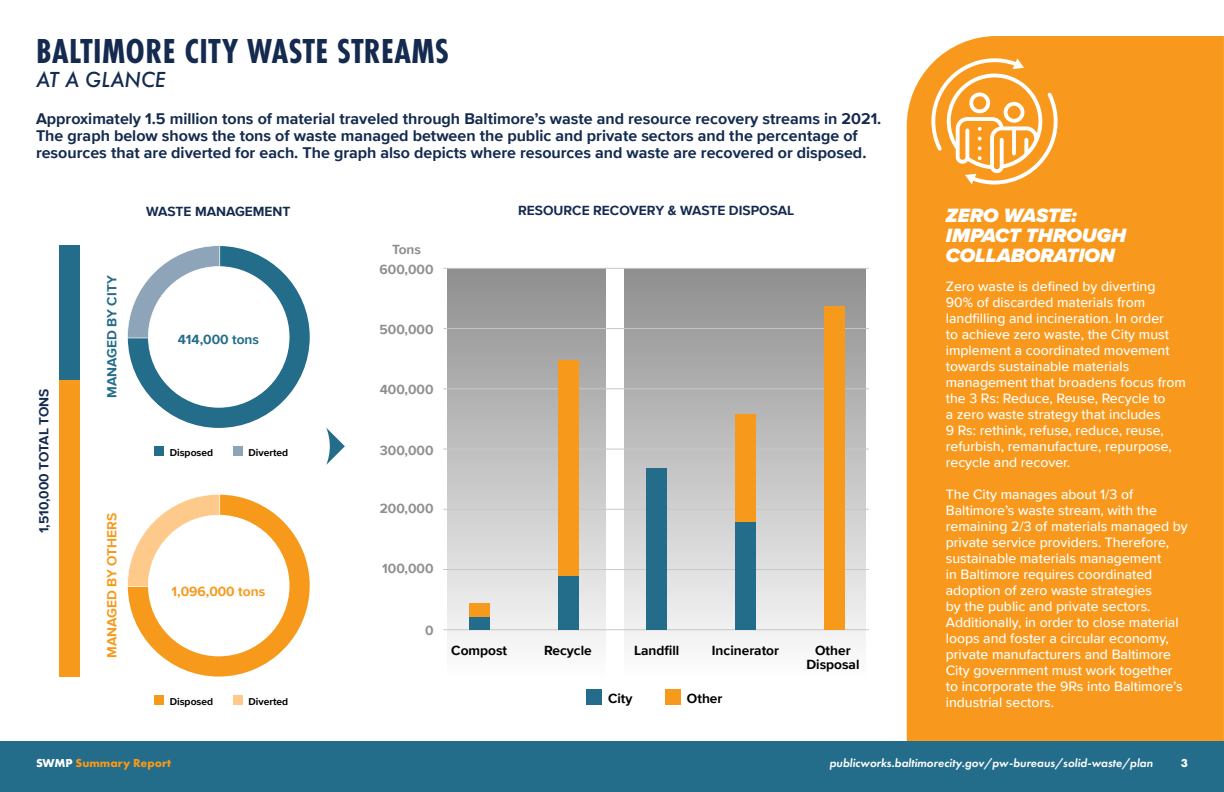
<style>
.page{position:relative;width:1224px;height:792px;background:#fff}
.page>*{position:absolute;margin:0;border:0;box-sizing:border-box;transform-origin:0 0}
.t1{font:700 36px "Futura PT Cond";letter-spacing:.01em;color:#142b4f}
.t2{font:italic 900 20px/20px "Proxima Nova";color:#fff}
.t3{font:italic 500 20px "Futura";color:#142b4f}
.t4{font:700 16px/17px "Proxima Nova";color:#142b4f}
.t5{font:500 14px/16px "Proxima Nova";color:#fff}
.t6{font:700 13.7px "Proxima Nova";color:#142b4f}
.t7{font:700 13.7px/13.7px "Proxima Nova";color:#000;text-align:center}
.t8{font:700 13.7px/20px "Proxima Nova";color:#8f8f8f;text-align:center}
.t9{font:700 13.7px "Proxima Nova";color:#f7991a}
.t10{font:700 13.7px "Proxima Nova";color:#236c8a}
.t11{font:italic 600 12px "Futura PT";color:#fff}
.t12{font:700 12px "Futura PT";color:#f7991a}
.t13{font:700 12px "Futura PT";color:#fff}
.t14{font:700 10.3px "Proxima Nova";color:#000}
.s1{color:#fff}
</style>
<div class="page">
<div style="left:907px;top:36px;width:317px;height:706px;background:#f8991d"></div>
<svg style="left:326px;top:428px;width:19px;height:37px"></svg>
<svg style="left:929px;top:52px;width:131px;height:135px"></svg>
<div style="left:0;top:742px;width:1224px;height:50px;background:#236c8a"></div>
<div style="left:154px;top:695px;width:10px;height:9px;background:#f7991a"></div>
<div style="left:59px;top:380px;width:20px;height:297px;background:#f7991a"></div>
<div style="left:59px;top:245px;width:20px;height:135px;background:#236c8a"></div>
<svg style="left:127px;top:245px;width:183px;height:183px"></svg>
<svg style="left:127px;top:494px;width:183px;height:183px"></svg>
<div style="left:154px;top:447px;width:10px;height:9px;background:#236c8a"></div>
<div style="left:233px;top:447px;width:9px;height:9px;background:#8ea4b9"></div>
<div style="left:233px;top:695px;width:9px;height:9px;background:#fdca8b"></div>
<div style="left:447px;top:268px;width:158px;height:409px;background:linear-gradient(to bottom,#8f8f8e,#fdfdfd)"></div>
<div style="left:624px;top:268px;width:241px;height:409px;background:linear-gradient(to bottom,#908f8d,#fcfcfb)"></div>
<hr style="left:443px;top:388px;width:426px;height:1px;background:#c7c8ca">
<hr style="left:443px;top:328px;width:426px;height:1px;background:#c7c8ca">
<hr style="left:443px;top:268px;width:426px;height:1px;background:#c7c8ca">
<hr style="left:443px;top:449px;width:426px;height:1px;background:#c7c8ca">
<hr style="left:443px;top:509px;width:426px;height:1px;background:#c7c8ca">
<hr style="left:443px;top:569px;width:426px;height:1px;background:#c7c8ca">
<hr style="left:443px;top:629px;width:426px;height:1px;background:#c7c8ca">
<div style="left:647px;top:468px;width:20px;height:162px;background:#236c8a"></div>
<div style="left:558px;top:576px;width:20px;height:54px;background:#236c8a"></div>
<div style="left:558px;top:361px;width:20px;height:215px;background:#f7991a"></div>
<div style="left:824px;top:307px;width:20px;height:323px;background:#f7991a"></div>
<div style="left:735px;top:522px;width:21px;height:108px;background:#236c8a"></div>
<div style="left:735px;top:415px;width:21px;height:107px;background:#f7991a"></div>
<div style="left:469px;top:617px;width:20px;height:13px;background:#236c8a"></div>
<div style="left:469px;top:603px;width:20px;height:14px;background:#f7991a"></div>
<div style="left:587px;top:689px;width:15px;height:15px;background:#236c8a"></div>
<div style="left:665px;top:689px;width:16px;height:15px;background:#f7991a"></div>
<h1 class="t1" style="left:36px;top:31px;width:414px">BALTIMORE CITY WASTE STREAMS</h1>
<h2 class="t3" style="left:36px;top:66px;width:131px">AT A GLANCE</h2>
<p class="t4" style="left:36px;top:110px;width:847px">Approximately 1.5 million tons of material traveled through Baltimore’s waste and resource recovery streams in 2021.<br>The graph below shows the tons of waste managed between the public and private sectors and the percentage of resources that are diverted for each. The graph also depicts where resources and waste are recovered or disposed.</p>
<p class="t6" style="left:34px;top:533px;width:146px;rotate:-90deg">1,510,000 TOTAL TONS</p>
<p class="t10" style="left:102px;top:398px;width:124px;rotate:-90deg">MANAGED BY CITY</p>
<p class="t9" style="left:102px;top:658px;width:147px;rotate:-90deg">MANAGED BY OTHERS</p>
<p class="t6" style="left:146px;top:201px;width:146px">WASTE MANAGEMENT</p>
<p class="t10" style="left:178px;top:329px;width:83px">414,000 tons</p>
<p class="t14" style="left:170px;top:445px;width:45px">Disposed</p>
<p class="t14" style="left:249px;top:445px;width:41px">Diverted</p>
<p class="t9" style="left:172px;top:581px;width:95px">1,096,000 tons</p>
<p class="t14" style="left:170px;top:693px;width:45px">Disposed</p>
<p class="t14" style="left:249px;top:693px;width:41px">Diverted</p>
<p class="t8" style="left:380px;top:239px;width:55px">Tons<br>600,000</p>
<p class="t8" style="left:380px;top:320px;width:55px">500,000</p>
<p class="t8" style="left:380px;top:379px;width:55px">400,000</p>
<p class="t8" style="left:380px;top:440px;width:55px">300,000</p>
<p class="t8" style="left:380px;top:498px;width:55px">200,000</p>
<p class="t8" style="left:382px;top:558px;width:53px">100,000</p>
<p class="t6" style="left:518px;top:201px;width:278px">RESOURCE RECOVERY &amp; WASTE DISPOSAL</p>
<p class="t8" style="left:425px;top:620px;width:10px">0</p>
<p class="t7" style="left:451px;top:643px;width:57px">Compost</p>
<p class="t7" style="left:544px;top:643px;width:49px">Recycle</p>
<p class="t7" style="left:634px;top:643px;width:47px">Landfill</p>
<p class="t7" style="left:712px;top:643px;width:69px">Incinerator</p>
<p class="t7" style="left:806px;top:643px;width:55px">Other<br>Disposal</p>
<p class="t7" style="left:608px;top:692px;width:26px">City</p>
<p class="t7" style="left:687px;top:691px;width:37px">Other</p>
<h2 class="t2" style="left:946px;top:205px;width:182px">ZERO WASTE:<br>IMPACT THROUGH<br>COLLABORATION</h2>
<p class="t5" style="left:946px;top:278px;width:242px">Zero waste is defined by diverting 90% of discarded materials from landfilling and incineration. In order<br>to achieve zero waste, the City must implement a coordinated movement towards sustainable materials management that broadens focus from the 3 Rs: Reduce, Reuse, Recycle to<br>a zero waste strategy that includes<br>9 Rs: rethink, refuse, reduce, reuse, refurbish, remanufacture, repurpose, recycle and recover.</p>
<p class="t5" style="left:946px;top:486px;width:244px">The City manages about 1/3 of Baltimore’s waste stream, with the remaining 2/3 of materials managed by private service providers. Therefore, sustainable materials management<br>in Baltimore requires coordinated adoption of zero waste strategies<br>by the public and private sectors.<br>Additionally, in order to close material loops and foster a circular economy, private manufacturers and Baltimore City government must work together to incorporate the 9Rs into Baltimore’s industrial sectors.</p>
<p class="t12" style="left:36px;top:755px;width:137px"><span class="s1">SWMP</span> Summary Report</p>
<p class="t11" style="left:829px;top:755px;width:325px">publicworks.baltimorecity.gov/pw-bureaus/solid-waste/plan</p>
<p class="t13" style="left:1181px;top:755px;width:9px">3</p>
</div>
